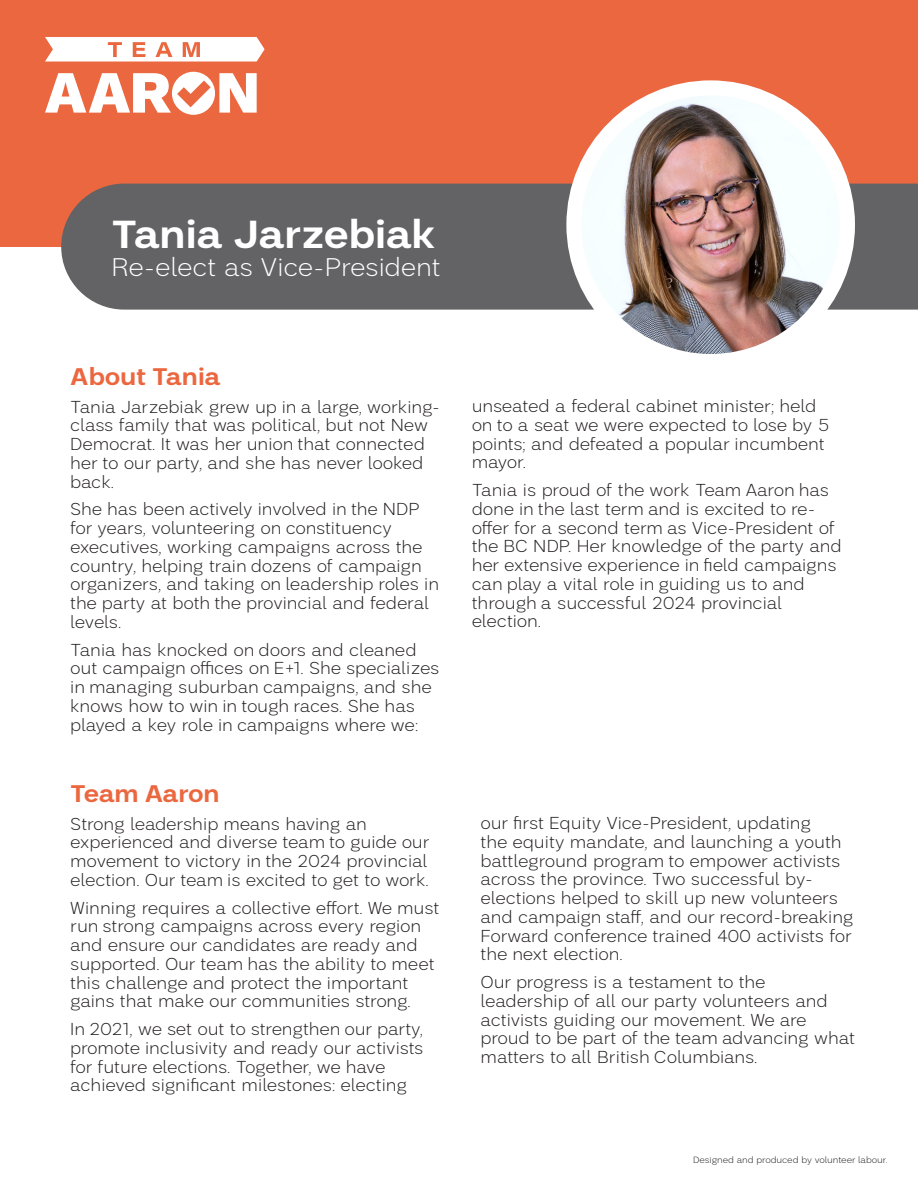
<style>
.page{position:relative;width:918px;height:1188px;background:#fff}
.page>*{position:absolute;margin:0;border:0;box-sizing:border-box;transform-origin:0 0}
.t1{font:600 expanded 39px "Palo";letter-spacing:-.01em;color:#fff}
.t2{font:300 expanded 25.5px "Palo";letter-spacing:-.02em;color:#fff}
.t3{font:600 expanded 24px "Palo";letter-spacing:-.015em;color:#eb673f}
.t4{font:300 expanded 17.25px/18.8px "Palo";letter-spacing:-.02em;color:#231f20}
.t5{font:300 expanded 9px "Palo";letter-spacing:-.02em;color:#231f20}
</style>
<div class="page">
<div style="left:0;top:0;width:918px;height:247px;background:#eb673f"></div>
<div style="left:61px;top:184px;width:857px;height:126px;background:#636366"></div>
<img style="left:574px;top:88px;width:274px;height:274px;border-radius:137px">
<div style="left:566px;top:80px;width:289px;height:289px;border:15px solid #fff;border-radius:50%"></div>
<svg style="left:45px;top:72px;width:212px;height:43px"></svg>
<svg style="left:45px;top:37px;width:220px;height:25px;background:#fbe8e2"></svg>
<p class="t1" style="left:112px;top:210px;width:325px">Tania Jarzebiak</p>
<p class="t2" style="left:112px;top:252px;width:330px">Re-elect as Vice-President</p>
<p class="t3" style="left:70px;top:362px;width:152px">About Tania</p>
<p class="t4" style="left:70px;top:397px;width:371px">Tania Jarzebiak grew up in a large, working&shy;class family that was political, but not New Democrat. It was her union that connected her to our party, and she has never looked back.</p>
<p class="t4" style="left:70px;top:500px;width:371px">She has been actively involved in the NDP for years, volunteering on constituency executives, working campaigns across the country, helping train dozens of campaign organizers, and taking on leadership roles in the party at both the provincial and federal levels.</p>
<p class="t4" style="left:70px;top:640px;width:371px">Tania has knocked on doors and cleaned out campaign offices on E+1. She specializes in managing suburban campaigns, and she knows how to win in tough races. She has played a key role in campaigns where we:</p>
<p class="t3" style="left:70px;top:779px;width:151px">Team Aaron</p>
<p class="t4" style="left:70px;top:814px;width:361px">Strong leadership means having an experienced and diverse team to guide our movement to victory in the 2024 provincial election. Our team is excited to get to work.</p>
<p class="t4" style="left:70px;top:898px;width:371px">Winning requires a collective effort. We must run strong campaigns across every region and ensure our candidates are ready and supported. Our team has the ability to meet this challenge and protect the important gains that make our communities strong.</p>
<p class="t4" style="left:70px;top:1019px;width:355px">In 2021, we set out to strengthen our party, promote inclusivity and ready our activists for future elections. Together, we have achieved significant milestones: electing</p>
<p class="t4" style="left:472px;top:396px;width:359px">unseated a federal cabinet minister; held on to a seat we were expected to lose by 5 points; and defeated a popular incumbent mayor.</p>
<p class="t4" style="left:472px;top:480px;width:371px">Tania is proud of the work Team Aaron has done in the last term and is excited to re&shy;offer for a second term as Vice-President of the BC NDP. Her knowledge of the party and her extensive experience in field campaigns can play a vital role in guiding us to and through a successful 2024 provincial election.</p>
<p class="t4" style="left:481px;top:813px;width:375px">our first Equity Vice-President, updating<br>the equity mandate, and launching a youth battleground program to empower activists across the province. Two successful by&shy;elections helped to skill up new volunteers and campaign staff, and our record-breaking Forward conference trained 400 activists for the next election.</p>
<p class="t4" style="left:481px;top:972px;width:376px">Our progress is a testament to the leadership of all our party volunteers and activists guiding our movement. We are proud to be part of the team advancing what matters to all British Columbians.</p>
<p class="t5" style="left:693px;top:1154px;width:196px">Designed and produced by volunteer labour.</p>
</div>
